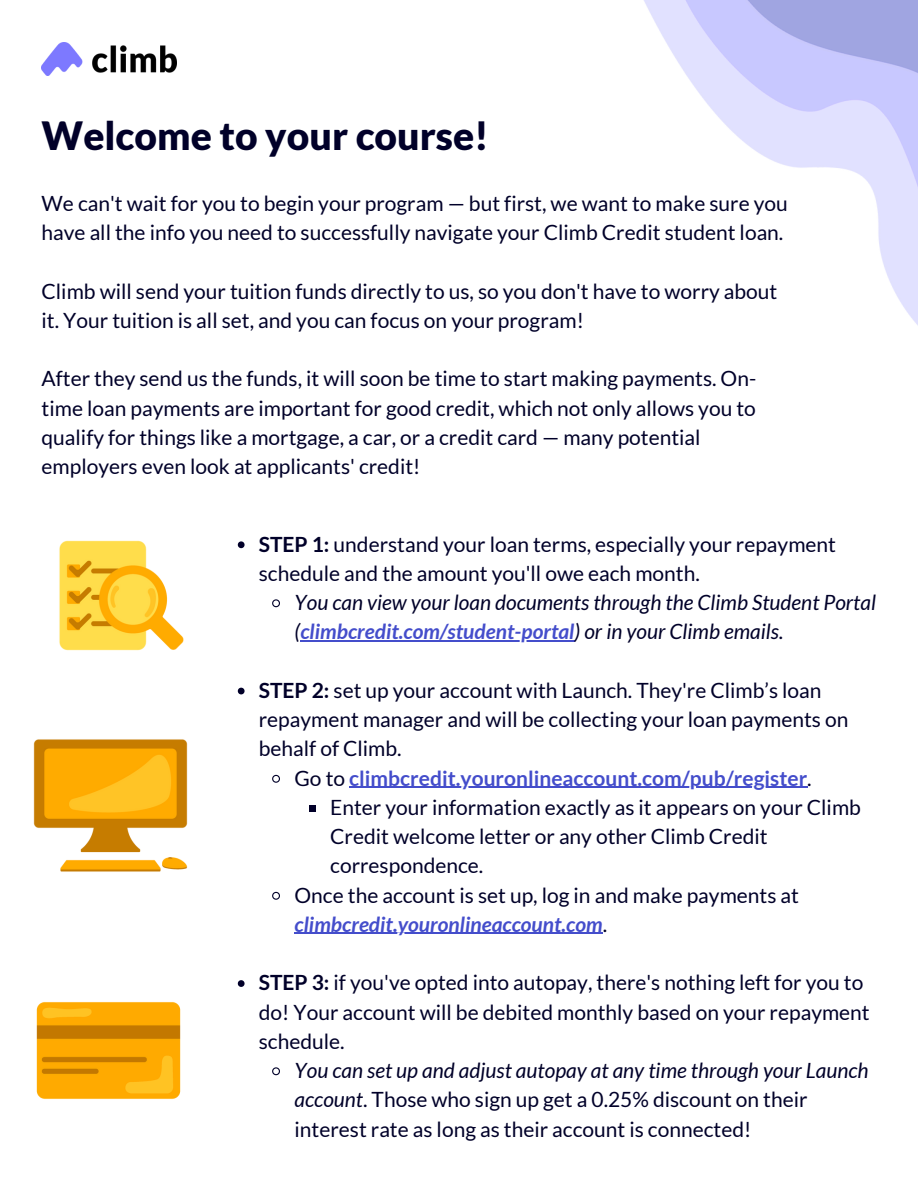
<style>
.page{position:relative;width:918px;height:1188px;background:#fff}
.page>*{position:absolute;margin:0;border:0;box-sizing:border-box;transform-origin:0 0}
.t1{font:900 39px "Lato";color:#010029}
.t2{font:21px/29.2px "Lato";color:#010029}
.t3{font:italic 21px/29.2px "Lato";color:#010029}
.t4{font:700 21px "Lato";color:#444dcb}
.t5{font:italic 700 21px "Lato";color:#444dcb}
.s1{font-weight:700}
.s2{font-weight:700;color:#444dcb}
.s3{font-weight:400;color:#010029}
.s4{font-weight:400;font-style:normal;color:#010029}
.s5{font-style:italic}
</style>
<div class="page">
<img style="left:42px;top:42px;width:135px;height:33px">
<img style="left:33px;top:739px;width:155px;height:133px">
<img style="left:36px;top:1002px;width:145px;height:97px">
<img style="left:59px;top:540px;width:125px;height:111px">
<svg style="left:238px;top:541px;width:7px;height:7px"></svg>
<svg style="left:272px;top:599px;width:8px;height:9px"></svg>
<hr style="left:300px;top:640px;width:275px;height:2px;background:#444dcb">
<svg style="left:238px;top:688px;width:7px;height:6px"></svg>
<svg style="left:272px;top:774px;width:8px;height:9px"></svg>
<hr style="left:349px;top:787px;width:458px;height:1px;background:#444dcb">
<svg style="left:309px;top:805px;width:6px;height:6px"></svg>
<svg style="left:272px;top:891px;width:8px;height:9px"></svg>
<hr style="left:295px;top:933px;width:308px;height:1px;background:#444dcb">
<svg style="left:238px;top:980px;width:7px;height:7px"></svg>
<svg style="left:272px;top:1067px;width:8px;height:9px"></svg>
<img style="left:644px;top:0;width:274px;height:325px">
<p class="t1" style="left:42px;top:111px;width:449px">Welcome to your course!</p>
<p class="t2" style="left:42px;top:188px;width:748px">We can't wait for you to begin your program — but first, we want to make sure you have all the info you need to successfully navigate your Climb Credit student loan.</p>
<p class="t2" style="left:42px;top:276px;width:737px">Climb will send your tuition funds directly to us, so you don't have to worry about it. Your tuition is all set, and you can focus on your program!</p>
<p class="t2" style="left:42px;top:364px;width:716px">After they send us the funds, it will soon be time to start making payments. On&shy;time loan payments are important for good credit, which not only allows you to qualify for things like a mortgage, a car, or a credit card — many potential employers even look at applicants' credit!</p>
<p class="t2" style="left:259px;top:529px;width:579px"><span class="s1">STEP 1:</span> understand your loan terms, especially your repayment schedule and the amount you'll owe each month.</p>
<h1 class="t3" style="left:295px;top:587px;width:583px">You can view your loan documents through the Climb Student Portal (<span class="s2">climbcredit.com/student-portal</span>) or in your Climb emails.</h1>
<p class="t2" style="left:259px;top:675px;width:564px"><span class="s1">STEP 2:</span> set up your account with Launch. They're Climb’s loan</p>
<p class="t2" style="left:259px;top:704px;width:591px">repayment manager and will be collecting your loan payments on</p>
<p class="t2" style="left:259px;top:734px;width:144px">behalf of Climb.</p>
<p class="t4" style="left:295px;top:765px;width:519px"><span class="s3">Go to</span> climbcredit.youronlineaccount.com/pub/register<span class="s3">.</span></p>
<p class="t2" style="left:330px;top:792px;width:532px">Enter your information exactly as it appears on your Climb</p>
<p class="t2" style="left:330px;top:821px;width:439px">Credit welcome letter or any other Climb Credit</p>
<p class="t2" style="left:330px;top:851px;width:155px">correspondence.</p>
<p class="t2" style="left:295px;top:880px;width:506px">Once the account is set up, log in and make payments at</p>
<p class="t5" style="left:295px;top:911px;width:314px">climbcredit.youronlineaccount.com<span class="s4">.</span></p>
<p class="t2" style="left:259px;top:968px;width:606px"><span class="s1">STEP 3:</span> if you've opted into autopay, there's nothing left for you to</p>
<p class="t2" style="left:259px;top:997px;width:612px">do! Your account will be debited monthly based on your repayment</p>
<p class="t2" style="left:259px;top:1026px;width:87px">schedule.</p>
<p class="t3" style="left:295px;top:1055px;width:576px">You can set up and adjust autopay at any time through your Launch</p>
<p class="t2" style="left:295px;top:1085px;width:515px"><span class="s5">account</span>. Those who sign up get a 0.25% discount on their interest rate as long as their account is connected!</p>
</div>
